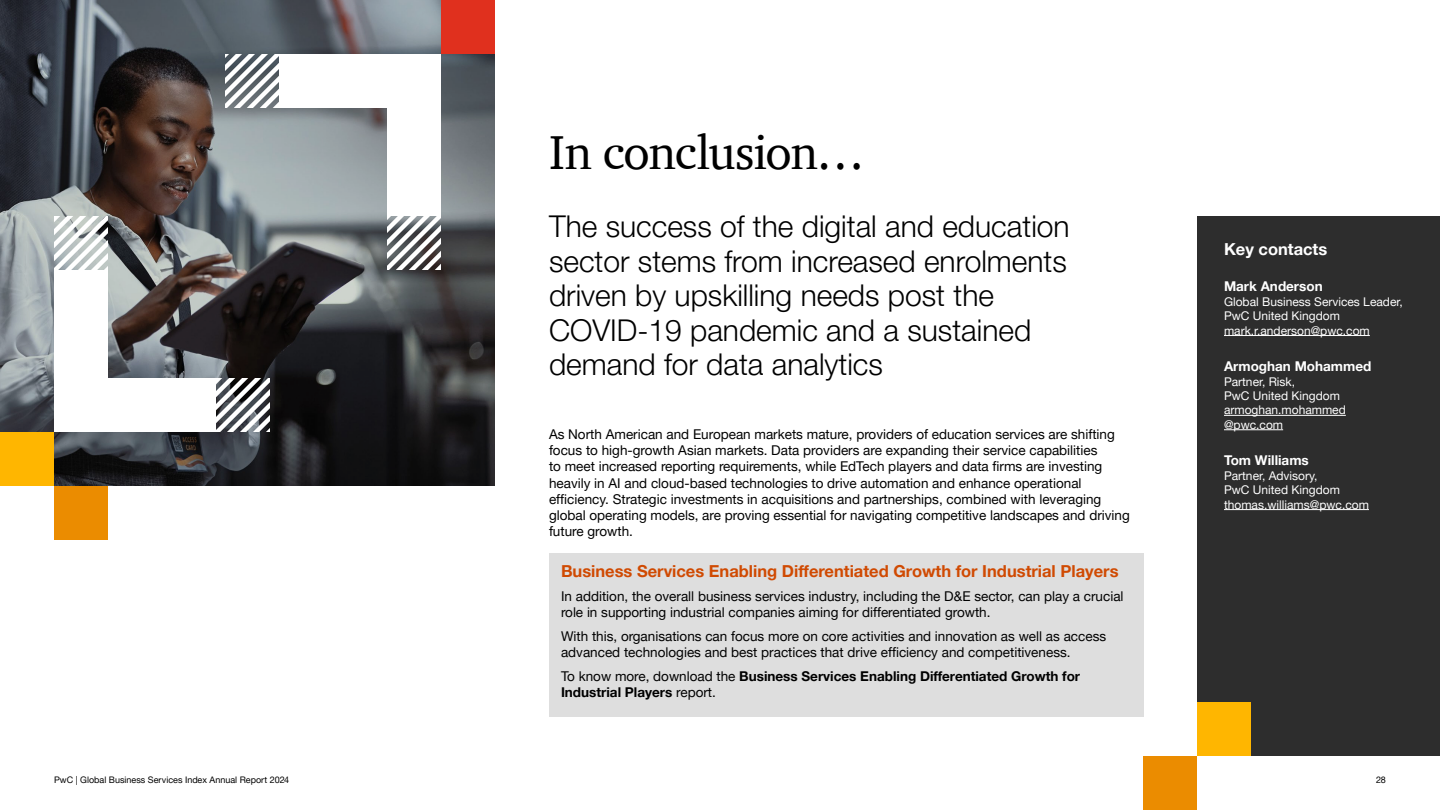
<style>
.page{position:relative;width:1440px;height:810px;background:#fff}
.page>*{position:absolute;margin:0;border:0;box-sizing:border-box;transform-origin:0 0}
.t1{font:48.75px "ITC Charter Com";letter-spacing:-.025em;color:#000}
.t2{font:300 30px/34.5px "Helvetica Neue LT Pro";color:#000}
.t3{font:700 16.5px "Helvetica Neue LT Pro";color:#d04a02}
.t4{font:700 16.5px "Helvetica Neue LT Pro";color:#fff}
.t5{font:13.5px/16.2px "Helvetica Neue LT Pro";color:#000}
.t6{font:700 13.5px/16.2px "Helvetica Neue LT Pro";color:#000}
.t7{font:700 13.5px "Helvetica Neue LT Pro";color:#fff}
.t8{font:12px/14.4px "Helvetica Neue LT Pro";color:#fff}
.t9{font:9px "Helvetica Neue LT Pro";color:#000}
.s1{font-weight:400}
</style>
<div class="page">
<svg style="left:0;top:0;width:495px;height:486px;background:#505255"></svg>
<div style="left:387px;top:54px;width:54px;height:162px;background:#fff"></div>
<div style="left:441px;top:0;width:54px;height:54px;background:#e0301e"></div>
<div style="left:279px;top:54px;width:162px;height:54px;background:#fff"></div>
<svg style="left:225px;top:54px;width:54px;height:54px"></svg>
<svg style="left:387px;top:216px;width:54px;height:54px"></svg>
<div style="left:54px;top:270px;width:54px;height:162px;background:#fff"></div>
<div style="left:0;top:432px;width:54px;height:54px;background:#ffb600"></div>
<div style="left:54px;top:378px;width:162px;height:54px;background:#fff"></div>
<svg style="left:216px;top:378px;width:54px;height:54px"></svg>
<svg style="left:54px;top:216px;width:54px;height:54px"></svg>
<div style="left:54px;top:486px;width:54px;height:54px;background:#eb8c00"></div>
<div style="left:1197px;top:216px;width:243px;height:540px;background:#2d2d2d"></div>
<hr style="left:1224px;top:335px;width:146px;height:1px;background:#fff">
<hr style="left:1224px;top:415px;width:122px;height:1px;background:#fff">
<hr style="left:1224px;top:429px;width:59px;height:1px;background:#fff">
<hr style="left:1224px;top:509px;width:145px;height:1px;background:#fff">
<div style="left:1143px;top:756px;width:54px;height:54px;background:#eb8c00"></div>
<div style="left:1197px;top:702px;width:54px;height:54px;background:#ffb600"></div>
<div style="left:549px;top:554px;width:594px;height:163px;background:#dedede"></div>
<h1 class="t1" style="left:549px;top:123px;width:317px">In conclusion…</h1>
<h2 class="t2" style="left:549px;top:209px;width:522px">The success of the digital and education sector stems from increased enrolments driven by upskilling needs post the COVID-19 pandemic and a sustained demand for data analytics</h2>
<p class="t5" style="left:549px;top:426px;width:582px">As North American and European markets mature, providers of education services are shifting focus to high-growth Asian markets. Data providers are expanding their service capabilities<br>to meet increased reporting requirements, while EdTech players and data firms are investing heavily in AI and cloud-based technologies to drive automation and enhance operational efficiency. Strategic investments in acquisitions and partnerships, combined with leveraging global operating models, are proving essential for navigating competitive landscapes and driving future growth.</p>
<p class="t3" style="left:561px;top:561px;width:559px">Business Services Enabling Differentiated Growth for Industrial Players</p>
<p class="t5" style="left:561px;top:588px;width:564px">In addition, the overall business services industry, including the D&amp;E sector, can play a crucial role in supporting industrial companies aiming for differentiated growth.</p>
<p class="t5" style="left:561px;top:628px;width:547px">With this, organisations can focus more on core activities and innovation as well as access advanced technologies and best practices that drive efficiency and competitiveness.</p>
<p class="t6" style="left:561px;top:668px;width:521px"><span class="s1">To know more, download the</span> Business Services Enabling Differentiated Growth for<br>Industrial Players <span class="s1">report.</span></p>
<p class="t4" style="left:1224px;top:239px;width:105px">Key contacts</p>
<p class="t7" style="left:1224px;top:278px;width:100px">Mark Anderson</p>
<p class="t8" style="left:1224px;top:294px;width:180px">Global Business Services Leader,<br>PwC United Kingdom mark.r.anderson@pwc.com</p>
<p class="t7" style="left:1224px;top:358px;width:149px">Armoghan Mohammed</p>
<p class="t8" style="left:1224px;top:374px;width:123px">Partner, Risk,<br>PwC United Kingdom armoghan.mohammed @pwc.com</p>
<p class="t7" style="left:1224px;top:452px;width:86px">Tom Williams</p>
<p class="t8" style="left:1224px;top:468px;width:146px">Partner, Advisory,<br>PwC United Kingdom thomas.williams@pwc.com</p>
<p class="t9" style="left:54px;top:774px;width:237px">PwC | Global Business Services Index Annual Report 2024</p>
<p class="t9" style="left:1376px;top:774px;width:11px">28</p>
</div>
